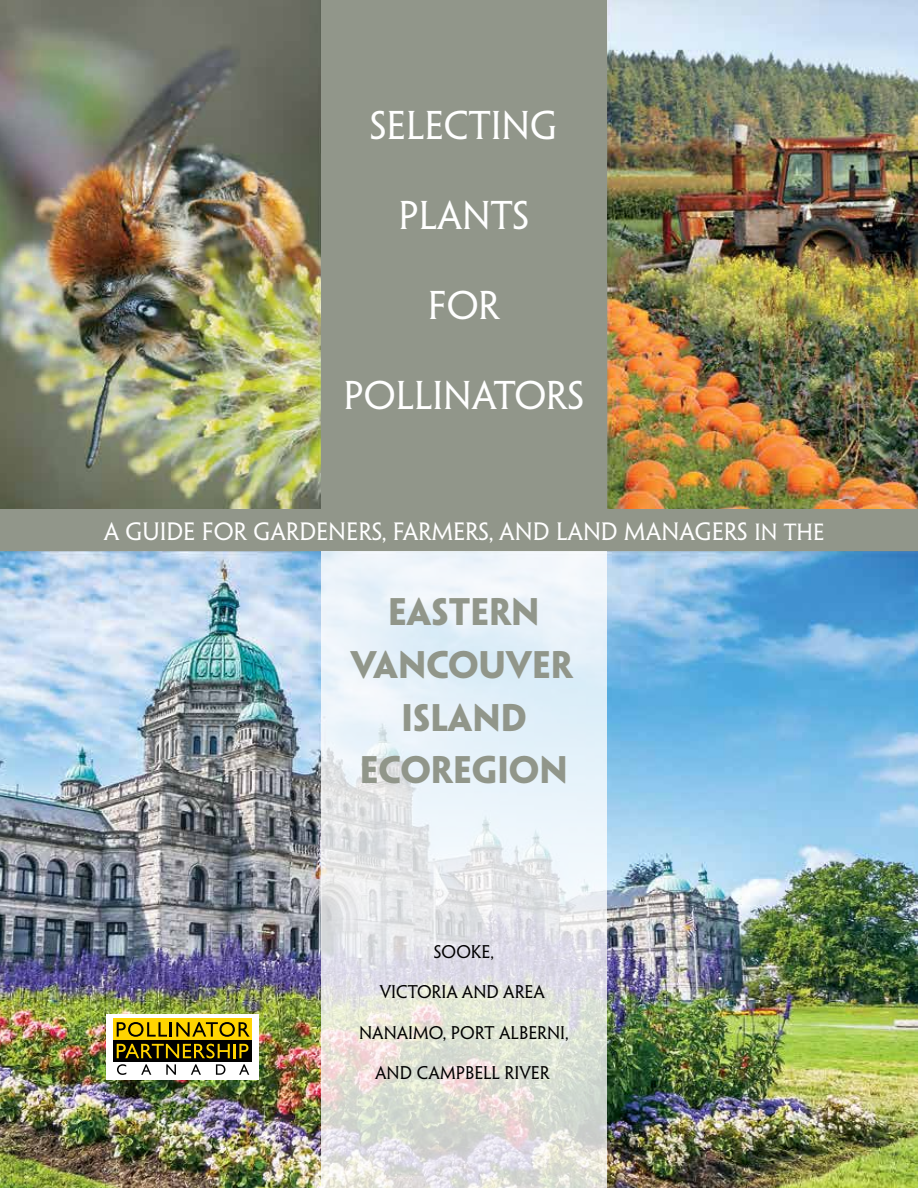
<style>
.page{position:relative;width:918px;height:1188px;background:#fff}
.page>*{position:absolute;margin:0;border:0;box-sizing:border-box;transform-origin:0 0}
.t1{font:36px "Penumbra MM 365 500";color:#fff}
.t2{font:34.5px/52.5px "Penumbra MM 725 0";color:#91968a;text-align:center}
.t3{font:22.5px "Penumbra MM 365 500";color:#fff}
.t4{font:16.5px "Penumbra MM 365 500";color:#000}
.s1{font-size:21px}
</style>
<div class="page">
<img style="left:0;top:0;width:918px;height:1188px">
<svg style="left:321px;top:550px;width:285px;height:638px"></svg>
<div style="left:321px;top:0;width:285px;height:511px;background:#91968a"></div>
<div style="left:107px;top:1014px;width:152px;height:66px;background:#fff"></div>
<div style="left:113px;top:1019px;width:139px;height:21px;background:#ffd400"></div>
<div style="left:113px;top:1040px;width:139px;height:22px;background:#000"></div>
<svg style="left:117px;top:1022px;width:133px;height:15px"></svg>
<svg style="left:117px;top:1044px;width:131px;height:14px"></svg>
<svg style="left:117px;top:1064px;width:9px;height:11px"></svg>
<svg style="left:141px;top:1064px;width:10px;height:11px"></svg>
<svg style="left:166px;top:1064px;width:10px;height:11px"></svg>
<svg style="left:191px;top:1064px;width:10px;height:11px"></svg>
<svg style="left:216px;top:1064px;width:9px;height:11px"></svg>
<svg style="left:239px;top:1064px;width:10px;height:11px"></svg>
<div style="left:0;top:509px;width:918px;height:41px;background:#91968a"></div>
<h1 class="t1" style="left:370px;top:104px;width:189px">SELECTING</h1>
<h1 class="t1" style="left:399px;top:194px;width:132px">PLANTS</h1>
<h1 class="t1" style="left:428px;top:284px;width:73px">FOR</h1>
<h1 class="t1" style="left:344px;top:374px;width:242px">POLLINATORS</h1>
<h3 class="t3" style="left:104px;top:519px;width:722px">A GUIDE FOR GARDENERS, FARMERS, AND LAND MANAGERS <span class="s1">IN THE</span></h3>
<h2 class="t2" style="left:351px;top:586px;width:224px">EASTERN<br>VANCOUVER<br>ISLAND<br>ECOREGION</h2>
<p class="t4" style="left:434px;top:942px;width:62px">SOOKE,</p>
<p class="t4" style="left:380px;top:983px;width:167px">VICTORIA AND AREA</p>
<p class="t4" style="left:359px;top:1023px;width:211px">NANAIMO, PORT ALBERNI,</p>
<p class="t4" style="left:375px;top:1064px;width:176px">AND CAMPBELL RIVER</p>
</div>
